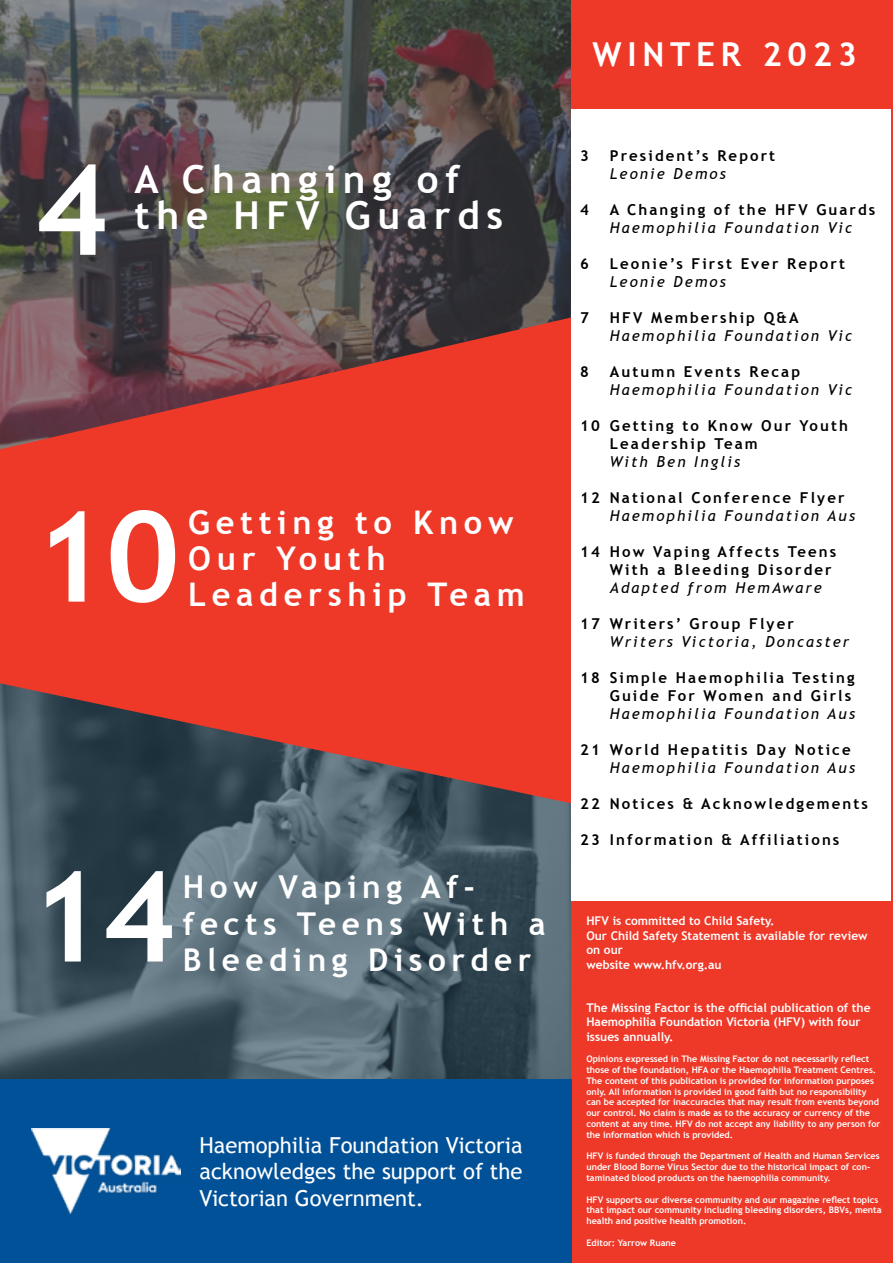
<style>
.page{position:relative;width:893px;height:1263px;background:#fff}
.page>*{position:absolute;margin:0;border:0;box-sizing:border-box;transform-origin:0 0}
.t1{font:700 125.85px "Trebuchet MS";color:#fff}
.t2{font:700 38.55px/36.2px "Trebuchet MS";letter-spacing:.175em;color:#fff}
.t3{font:700 33px "Trebuchet MS";letter-spacing:.175em;color:#fff}
.t4{font:700 32.55px/36.2px "Trebuchet MS";letter-spacing:.175em;color:#fff}
.t5{font:700 31.5px/36.2px "Trebuchet MS";letter-spacing:.175em;color:#fff}
.t6{font:22.05px/26.4px "Trebuchet MS";color:#fff;text-align:justify}
.t7{font:700 15px/18px "Trebuchet MS";letter-spacing:.14em;color:#000}
.t8{font:italic 15px "Trebuchet MS";letter-spacing:.14em;color:#000}
.t9{font:700 12px/14.4px "Trebuchet MS";color:#fff}
.t10{font:700 9px/10.8px "Trebuchet MS";color:#fff}
</style>
<div class="page">
<svg style="left:0;top:0;width:572px;height:317px;background:#52504e"></svg>
<img style="left:0;top:803px;width:572px;height:276px">
<svg style="left:0;top:317px;width:571px;height:486px;background:#c53d34"></svg>
<div style="left:572px;top:0;width:321px;height:108px;background:#ee3929"></div>
<div style="left:572px;top:901px;width:321px;height:362px;background:#ee3929"></div>
<div style="left:0;top:1080px;width:572px;height:183px;background:#015198"></div>
<img style="left:31px;top:1129px;width:150px;height:85px">
<hr style="left:892px;top:0;width:1px;height:1211px;background:#ee3929">
<h1 class="t1" style="left:35px;top:131px;width:75px">4</h1>
<h2 class="t2" style="left:135px;top:161px;width:370px">A Changing of the HFV Guards</h2>
<h1 class="t1" style="left:34px;top:478px;width:148px">10</h1>
<h3 class="t4" style="left:188px;top:504px;width:338px">Getting to Know<br>Our Youth<br>Leadership Team</h3>
<h1 class="t1" style="left:30px;top:838px;width:148px">14</h1>
<h3 class="t5" style="left:183px;top:869px;width:364px">How Vaping Af&shy;fects Teens With a<br>Bleeding Disorder</h3>
<h3 class="t6" style="left:199px;top:1132px;width:325px">Haemophilia Foundation Victoria acknowledges the support of the Victorian Government.</h3>
<h3 class="t3" style="left:593px;top:34px;width:266px">WINTER 2023</h3>
<h3 class="t7" style="left:580px;top:146px;width:10px">3</h3>
<h3 class="t7" style="left:580px;top:200px;width:10px">4</h3>
<h3 class="t7" style="left:580px;top:254px;width:10px">6</h3>
<h3 class="t7" style="left:580px;top:308px;width:10px">7</h3>
<h3 class="t7" style="left:580px;top:362px;width:10px">8</h3>
<h3 class="t7" style="left:580px;top:416px;width:21px">10</h3>
<h3 class="t7" style="left:580px;top:488px;width:21px">12</h3>
<h3 class="t7" style="left:580px;top:542px;width:21px">14</h3>
<h3 class="t7" style="left:580px;top:614px;width:21px">17</h3>
<h3 class="t7" style="left:580px;top:668px;width:21px">18</h3>
<h3 class="t7" style="left:580px;top:740px;width:21px">21</h3>
<h3 class="t7" style="left:580px;top:794px;width:21px">22</h3>
<h3 class="t7" style="left:580px;top:830px;width:21px">23</h3>
<h3 class="t7" style="left:610px;top:146px;width:167px">President’s Report</h3>
<h3 class="t8" style="left:610px;top:164px;width:117px">Leonie Demos</h3>
<h3 class="t7" style="left:610px;top:200px;width:267px">A Changing of the HFV Guards</h3>
<h3 class="t8" style="left:610px;top:218px;width:244px">Haemophilia Foundation Vic</h3>
<h3 class="t7" style="left:610px;top:254px;width:237px">Leonie’s First Ever Report</h3>
<h3 class="t8" style="left:610px;top:272px;width:117px">Leonie Demos</h3>
<h3 class="t7" style="left:610px;top:308px;width:190px">HFV Membership Q&amp;A</h3>
<h3 class="t8" style="left:610px;top:326px;width:244px">Haemophilia Foundation Vic</h3>
<h3 class="t7" style="left:610px;top:362px;width:192px">Autumn Events Recap</h3>
<h3 class="t8" style="left:610px;top:380px;width:244px">Haemophilia Foundation Vic</h3>
<h3 class="t7" style="left:610px;top:416px;width:240px">Getting to Know Our Youth<br>Leadership Team</h3>
<h3 class="t8" style="left:610px;top:452px;width:132px">With Ben Inglis</h3>
<h3 class="t7" style="left:610px;top:488px;width:236px">National Conference Flyer</h3>
<h3 class="t8" style="left:610px;top:506px;width:247px">Haemophilia Foundation Aus</h3>
<h3 class="t7" style="left:610px;top:542px;width:228px">How Vaping Affects Teens<br>With a Bleeding Disorder</h3>
<h3 class="t8" style="left:610px;top:578px;width:213px">Adapted from HemAware</h3>
<h3 class="t7" style="left:610px;top:614px;width:185px">Writers’ Group Flyer</h3>
<h3 class="t8" style="left:610px;top:632px;width:241px">Writers Victoria, Doncaster</h3>
<h3 class="t7" style="left:610px;top:668px;width:246px">Simple Haemophilia Testing<br>Guide For Women and Girls</h3>
<h3 class="t8" style="left:610px;top:704px;width:247px">Haemophilia Foundation Aus</h3>
<h3 class="t7" style="left:610px;top:740px;width:242px">World Hepatitis Day Notice</h3>
<h3 class="t8" style="left:610px;top:758px;width:247px">Haemophilia Foundation Aus</h3>
<h3 class="t7" style="left:610px;top:794px;width:260px">Notices &amp; Acknowledgements</h3>
<h3 class="t7" style="left:610px;top:830px;width:231px">Information &amp; Affiliations</h3>
<h3 class="t9" style="left:586px;top:914px;width:283px">HFV is committed to Child Safety.<br>Our Child Safety Statement is available for review on our<br>website www.hfv.org.au</h3>
<h3 class="t9" style="left:586px;top:1000px;width:286px">The Missing Factor is the official publication of the<br>Haemophilia Foundation Victoria (HFV) with four issues annually.</h3>
<p class="t10" style="left:586px;top:1054px;width:295px">Opinions expressed in The Missing Factor do not necessarily reflect those of the foundation, HFA or the Haemophilia Treatment Centres.<br>The content of this publication is provided for information purposes only. All information is provided in good faith but no responsibility can be accepted for inaccuracies that may result from events beyond our control. No claim is made as to the accuracy or currency of the content at any time. HFV do not accept any liability to any person for the information which is provided.</p>
<p class="t10" style="left:586px;top:1151px;width:295px">HFV is funded through the Department of Health and Human Services under Blood Borne Virus Sector due to the historical impact of con&shy;taminated blood products on the haemophilia community.</p>
<p class="t10" style="left:586px;top:1194px;width:299px">HFV supports our diverse community and our magazine reflect topics that impact our community including bleeding disorders, BBVs, mental health and positive health promotion.</p>
<p class="t10" style="left:586px;top:1237px;width:91px">Editor: Yarrow Ruane</p>
</div>
